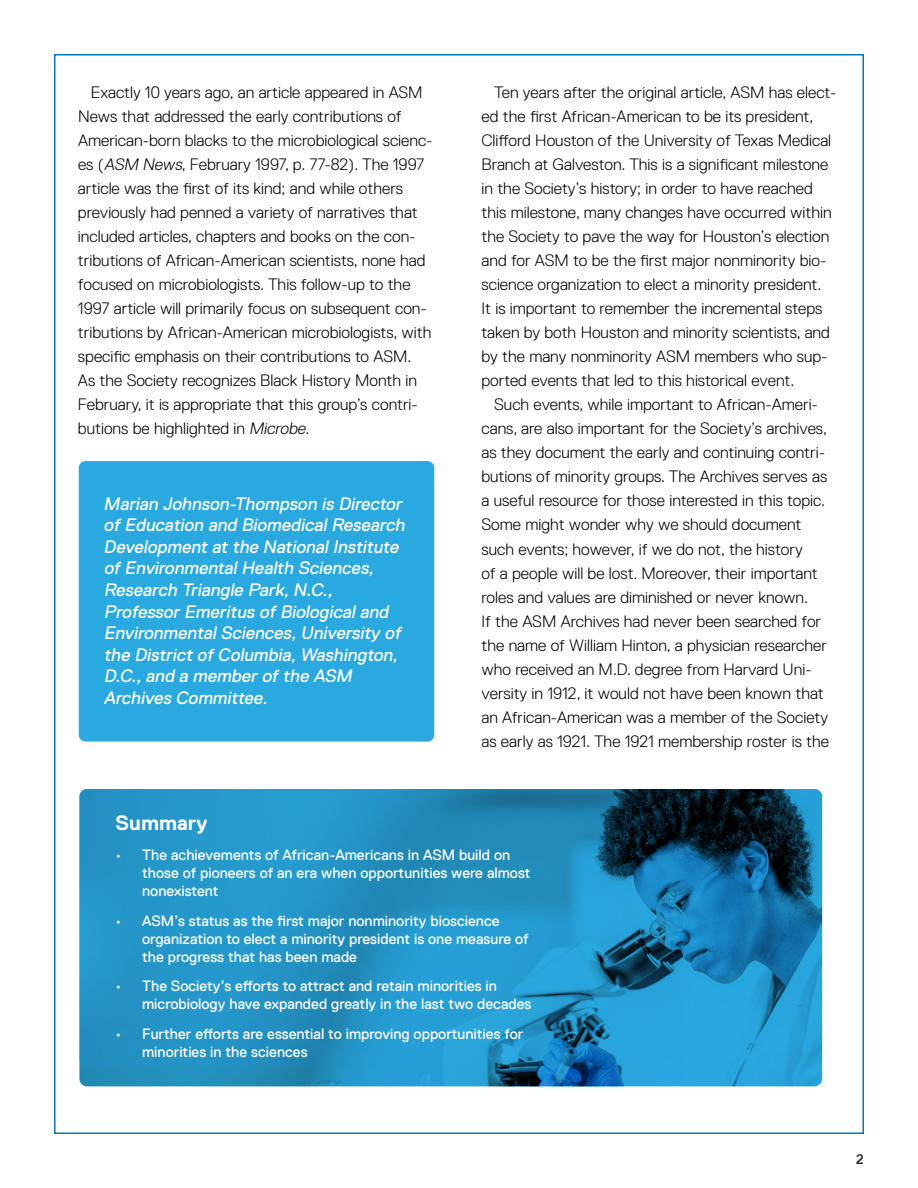
<style>
.page{position:relative;width:918px;height:1188px;background:#fff}
.page>*{position:absolute;margin:0;border:0;box-sizing:border-box;transform-origin:0 0}
.t1{font:700 20.7px "Replica Pro";color:#fff}
.t2{font:italic 18px/21.6px "Replica Pro";color:#fff}
.t3{font:300 16.5px/24px "Replica Pro";color:#000}
.t4{font:15px/18px "Replica Pro";color:#fff}
.t5{font:13.5px "Trade Gothic LT Std Bd 2";color:#333334}
.s1{font-style:italic}
</style>
<div class="page">
<div style="left:79px;top:461px;width:355px;height:281px;background:#2aa9e0;border-radius:7px"></div>
<svg style="left:79px;top:789px;width:743px;height:297px;background:#2088b8"></svg>
<p class="t3" style="left:78px;top:81px;width:356px;text-indent:13px">Exactly 10 years ago, an article appeared in ASM News that addressed the early contributions of American-born blacks to the microbiological scienc&shy;es (<span class="s1">ASM News</span>, February 1997, p. 77-82). The 1997 article was the first of its kind; and while others previously had penned a variety of narratives that included articles, chapters and books on the con&shy;tributions of African-American scientists, none had focused on microbiologists. This follow-up to the 1997 article will primarily focus on subsequent con&shy;tributions by African-American microbiologists, with specific emphasis on their contributions to ASM.<br>As the Society recognizes Black History Month in February, it is appropriate that this group’s contri&shy;butions be highlighted in <span class="s1">Microbe</span>.</p>
<p class="t3" style="left:482px;top:81px;width:357px;text-indent:13px">Ten years after the original article, ASM has elect&shy;ed the first African-American to be its president, Clifford Houston of the University of Texas Medical Branch at Galveston. This is a significant milestone in the Society’s history; in order to have reached this milestone, many changes have occurred within the Society to pave the way for Houston’s election and for ASM to be the first major nonminority bio&shy;science organization to elect a minority president.<br>It is important to remember the incremental steps taken by both Houston and minority scientists, and by the many nonminority ASM members who sup&shy;ported events that led to this historical event.</p>
<p class="t3" style="left:482px;top:393px;width:349px;text-indent:13px">Such events, while important to African-Ameri&shy;cans, are also important for the Society’s archives, as they document the early and continuing contri&shy;butions of minority groups. The Archives serves as a useful resource for those interested in this topic.<br>Some might wonder why we should document such events; however, if we do not, the history<br>of a people will be lost. Moreover, their important roles and values are diminished or never known.<br>If the ASM Archives had never been searched for the name of William Hinton, a physician researcher who received an M.D. degree from Harvard Uni&shy;versity in 1912, it would not have been known that an African-American was a member of the Society as early as 1921. The 1921 membership roster is the</p>
<p class="t2" style="left:104px;top:493px;width:306px">Marian Johnson-Thompson is Director of Education and Biomedical Research Development at the National Institute of Environmental Health Sciences, Research Triangle Park,N.C., Professor Emeritus of Biological and EnvironmentalSciences,University of the District of Columbia,Washington, D.C.,and a member of the ASM Archives Committee.</p>
<p class="t1" style="left:116px;top:811px;width:93px">Summary</p>
<p class="t4" style="left:142px;top:846px;width:390px;text-indent:-27px">• The achievements of African-Americans in ASM build on those of pioneers of an era when opportunities were almost nonexistent</p>
<p class="t4" style="left:142px;top:912px;width:388px;text-indent:-27px">• ASM’s status as the first major nonminority bioscience organization to elect a minority president is one measure of the progress that has been made</p>
<p class="t4" style="left:142px;top:977px;width:391px;text-indent:-27px">• The Society’s efforts to attract and retain minorities in microbiology have expanded greatly in the last two decades</p>
<p class="t4" style="left:142px;top:1025px;width:383px;text-indent:-27px">• Further efforts are essential to improving opportunities for minorities in the sciences</p>
<p class="t5" style="left:856px;top:1151px;width:10px">2</p>
</div>
